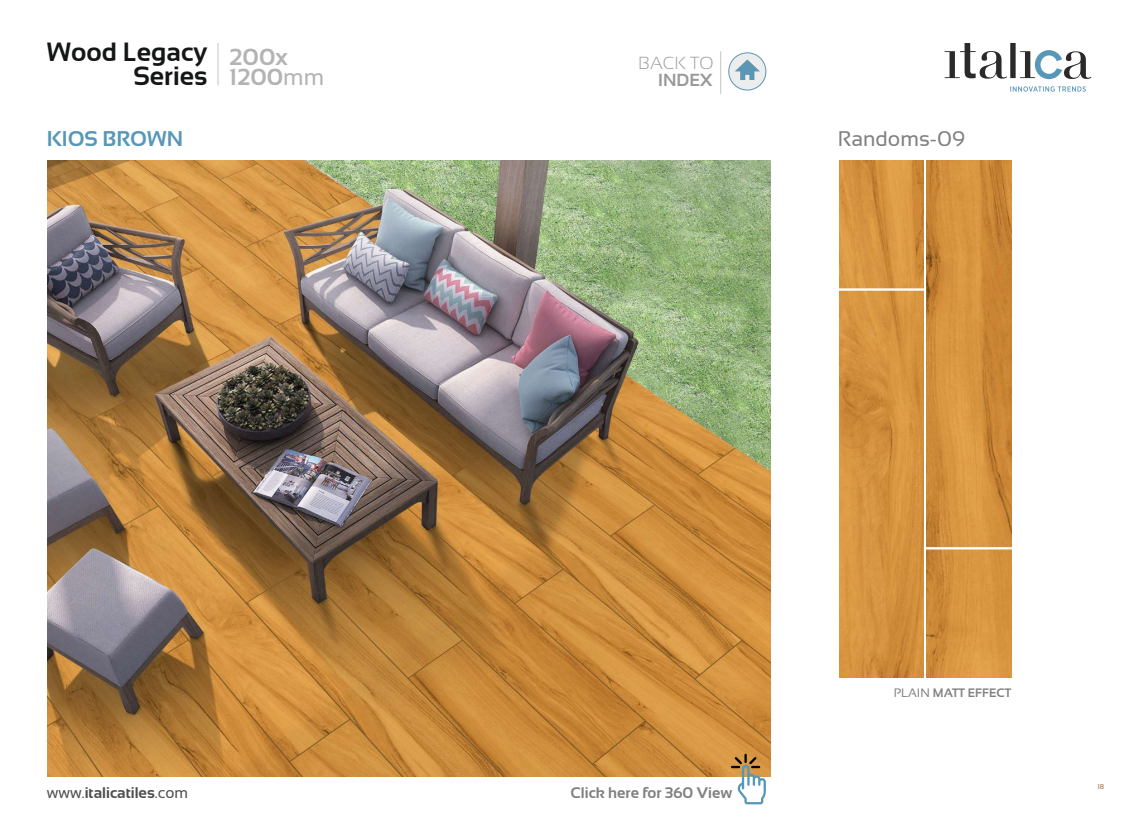
<style>
.page{position:relative;width:1134px;height:819px;background:#fff}
.page>*{position:absolute;margin:0;border:0;box-sizing:border-box;transform-origin:0 0}
.t1{font:700 26.43px/23.6px "Sansation";color:#151616;text-align:right}
.t2{font:700 23.28px/20.8px "Sansation";color:#b3b3b3}
.t3{font:700 21.35px "Sansation";color:#5797b7}
.t4{font:21.18px "Sansation";color:#808080}
.t5{font:300 17.5px "Sansation";color:#999}
.t6{font:700 17.5px "Sansation";color:#999}
.t7{font:700 15.49px "Sansation";color:#4e4e4d}
.t8{font:700 15.31px "Sansation";color:#808080}
.t9{font:700 12.25px "Sansation";color:#818281}
.t10{font:700 7px "Sansation";color:#b1906e}
.s1{font-weight:400}
</style>
<div class="page">
<svg style="left:945px;top:43px;width:146px;height:36px"></svg>
<svg style="left:1010px;top:86px;width:76px;height:6px"></svg>
<hr style="left:218px;top:43px;width:1px;height:43px;background:#c4c4c5">
<svg style="left:728px;top:52px;width:39px;height:39px"></svg>
<hr style="left:720px;top:51px;width:1px;height:43px;background:#c4c4c5">
<img style="left:47px;top:161px;width:723px;height:615px">
<img style="left:840px;top:161px;width:83px;height:516px">
<img style="left:926px;top:161px;width:85px;height:516px">
<svg style="left:839px;top:288px;width:85px;height:3px"></svg>
<svg style="left:926px;top:547px;width:86px;height:3px"></svg>
<svg style="left:731px;top:754px;width:35px;height:50px"></svg>
<h1 class="t1" style="left:47px;top:43px;width:162px">Wood Legacy<br>Series</h1>
<h2 class="t2" style="left:229px;top:48px;width:97px">200x<br>1200<span class="s1">mm</span></h2>
<p class="t5" style="left:639px;top:56px;width:76px">BACK TO</p>
<p class="t6" style="left:658px;top:73px;width:56px">INDEX</p>
<h3 class="t3" style="left:47px;top:130px;width:138px">KIOS BROWN</h3>
<h3 class="t4" style="left:838px;top:131px;width:129px">Randoms-09</h3>
<p class="t9" style="left:894px;top:688px;width:119px"><span class="s1">PLAIN</span> MATT EFFECT</p>
<p class="t7" style="left:47px;top:786px;width:143px"><span class="s1">www.</span>italicatiles<span class="s1">.com</span></p>
<p class="t8" style="left:571px;top:787px;width:163px">Click here for 360 View</p>
<p class="t10" style="left:1097px;top:784px;width:8px">18</p>
</div>
